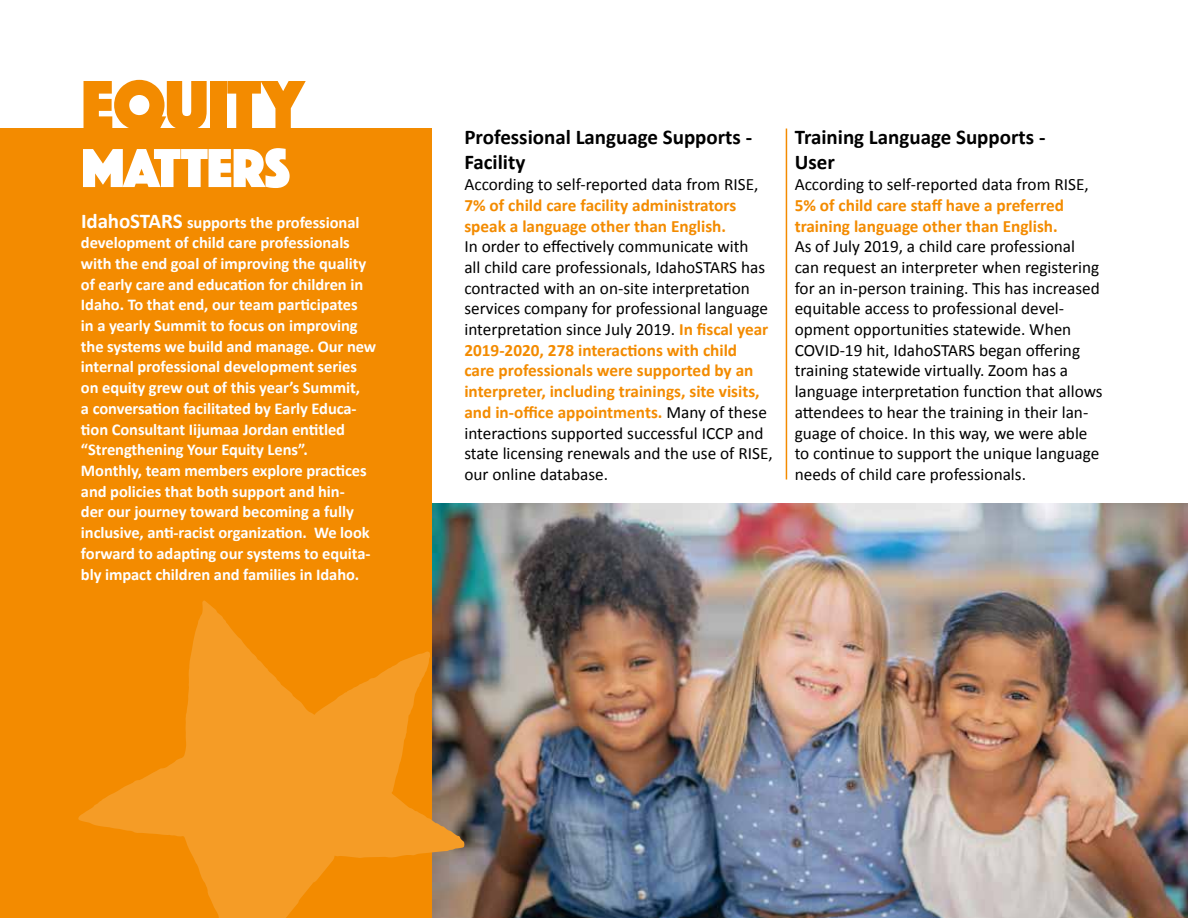
<style>
.page{position:relative;width:1188px;height:918px;background:#fff}
.page>*{position:absolute;margin:0;border:0;box-sizing:border-box;transform-origin:0 0}
.t1{font:72px "Phosphate Solid";letter-spacing:-.02em;color:#f38b00}
.t2{font:57px "Phosphate Solid";letter-spacing:-.02em;color:#fff}
.t3{font:700 21px/25.2px "Calibri";color:#000}
.t4{font:17.25px/20.7px "Calibri";color:#000}
.t5{font:700 17.25px/20.7px "Calibri";color:#f38b00}
.t6{font:700 16.5px/20.7px "Calibri";letter-spacing:-.005em;color:#fff}
.s1{font-size:21px}
.s2{font-weight:700;color:#f38b00}
</style>
<div class="page">
<img style="left:432px;top:503px;width:756px;height:415px">
<div style="left:0;top:129px;width:432px;height:789px;background:#f38b00"></div>
<svg style="left:78px;top:600px;width:387px;height:318px"></svg>
<hr style="left:786px;top:129px;width:1px;height:351px;background:#f38b00">
<h1 class="t1" style="left:81px;top:54px;width:225px">EQUITY</h1>
<h2 class="t2" style="left:81px;top:127px;width:211px">MATTERS</h2>
<p class="t6" style="left:81px;top:212px;width:297px"><span class="s1">IdahoSTARS</span> supports the professional development of child care professionals with the end goal of improving the quality of early care and education for children in Idaho. To that end, our team participates<br>in a yearly Summit to focus on improving the systems we build and manage. Our new internal professional development series on equity grew out of this year’s Summit,<br>a conversation facilitated by Early Educa&shy;tion Consultant Iijumaa Jordan entitled “Strengthening Your Equity Lens”.<br>Monthly, team members explore practices and policies that both support and hin-<br>der our journey toward becoming a fully inclusive, anti-racist organization. We look forward to adapting our systems to equita&shy;bly impact children and families in Idaho.</p>
<p class="t3" style="left:464px;top:125px;width:289px">Professional Language Supports -<br>Facility</p>
<p class="t4" style="left:464px;top:174px;width:296px">According to self-reported data from RISE,</p>
<p class="t5" style="left:464px;top:195px;width:273px">7% of child care facility administrators speak a language other than English.</p>
<p class="t4" style="left:464px;top:236px;width:310px">In order to effectively communicate with<br>all child care professionals, IdahoSTARS has contracted with an on-site interpretation services company for professional language interpretation since July 2019. <span class="s2">In fiscal year 2019-2020, 278 interactions with child<br>care professionals were supported by an interpreter, including trainings, site visits, and in-office appointments.</span> Many of these interactions supported successful ICCP and state licensing renewals and the use of RISE, our online database.</p>
<p class="t3" style="left:795px;top:125px;width:252px">Training Language Supports -<br>User</p>
<p class="t4" style="left:795px;top:174px;width:296px">According to self-reported data from RISE,</p>
<p class="t5" style="left:795px;top:195px;width:271px">5% of child care staff have a preferred training language other than English.</p>
<p class="t4" style="left:795px;top:236px;width:310px">As of July 2019, a child care professional can request an interpreter when registering for an in-person training. This has increased equitable access to professional devel&shy;opment opportunities statewide. When COVID-19 hit, IdahoSTARS began offering training statewide virtually. Zoom has a language interpretation function that allows attendees to hear the training in their lan&shy;guage of choice. In this way, we were able to continue to support the unique language needs of child care professionals.</p>
</div>
